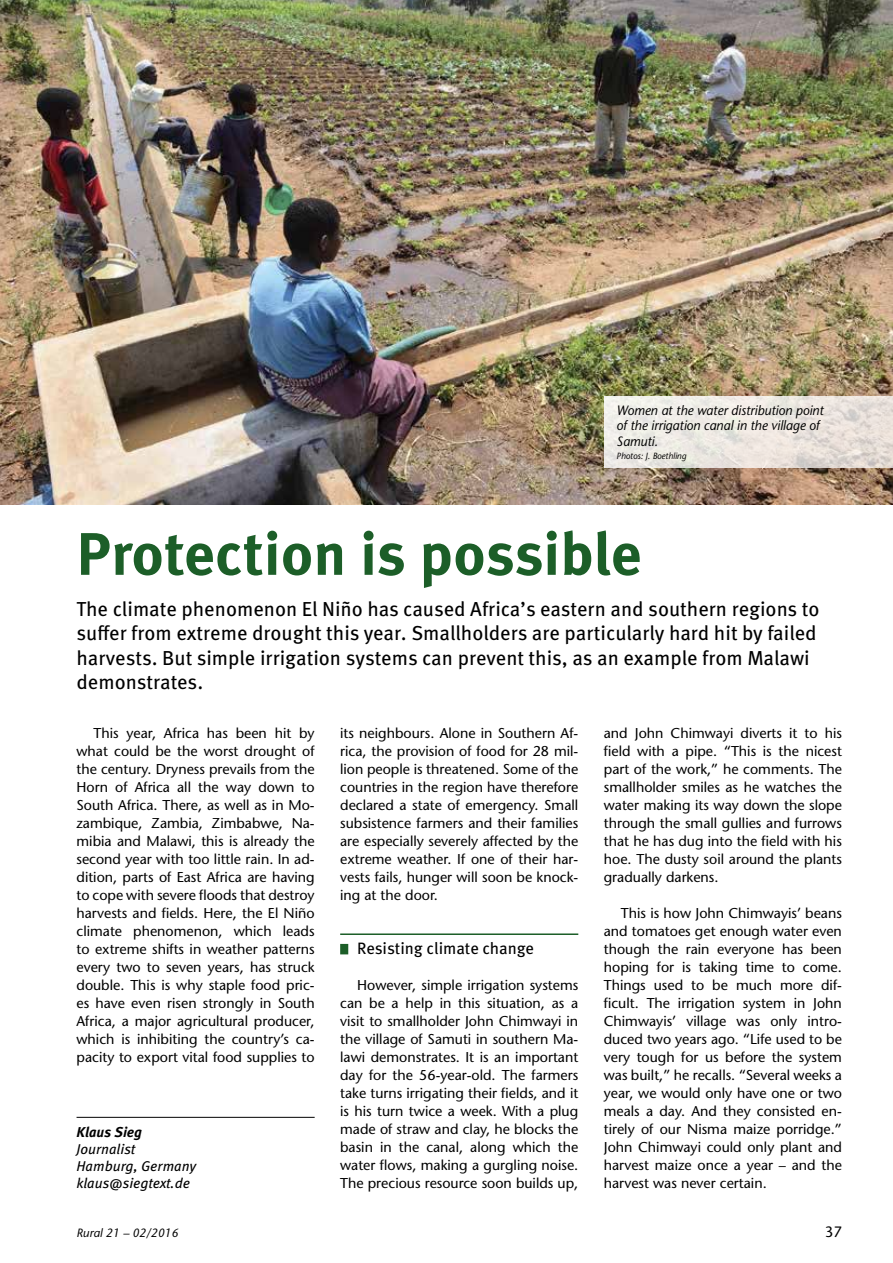
<style>
.page{position:relative;width:893px;height:1263px;background:#fff}
.page>*{position:absolute;margin:0;border:0;box-sizing:border-box;transform-origin:0 0}
.t1{font:700 60px "Meta Pro";color:#1c5e28}
.t2{font:20.25px/24.3px "Meta Pro";color:#000}
.t3{font:16.5px "Meta Pro";color:#000}
.t4{font:500 15px "Stone Sans Std";color:#000}
.t5{font:500 14.25px/18px "Stone Sans Std";color:#000;text-align:justify}
.t6{font:italic 14.25px/17.1px "Meta Pro";color:#000}
.t7{font:italic 700 14.25px "Meta Pro";letter-spacing:-.005em;color:#000}
.t8{font:italic 13.5px/15.8px "Stone Sans";color:#000;scale:.95 1}
.t9{font:italic 500 12px "Stone Sans Std";color:#000}
.t10{font:italic 9px "Stone Sans";color:#000;scale:.95 1}
</style>
<div class="page">
<hr style="left:340px;top:933px;width:238px;height:2px;background:#1c5e28">
<div style="left:340px;top:944px;width:8px;height:10px;background:#1c5e28"></div>
<hr style="left:77px;top:1117px;width:238px;height:1px;background:#000">
<img style="left:0;top:0;width:893px;height:504px">
<svg style="left:604px;top:396px;width:289px;height:71px;background:#eae5df"></svg>
<p class="t8" style="left:617px;top:402px;width:219px">Women at the water distribution point of the irrigation canal in the village of<br>Samuti.</p>
<p class="t10" style="left:617px;top:450px;width:75px">Photos: J. Boethling</p>
<h1 class="t1" style="left:77px;top:516px;width:566px">Protection is possible</h1>
<p class="t2" style="left:77px;top:598px;width:744px">The climate phenomenon El Niño has caused Africa’s eastern and southern regions to suffer from extreme drought this year. Smallholders are particularly hard hit by failed harvests. But simple irrigation systems can prevent this, as an example from Malawi demonstrates.</p>
<p class="t5" style="left:77px;top:724px;width:240px;text-indent:17px">This year, Africa has been hit by what could be the worst drought of the century. Dryness prevails from the Horn of Africa all the way down to South Africa. There, as well as in Mo&shy;zambique, Zambia, Zimbabwe, Na&shy;mibia and Malawi, this is already the second year with too little rain. In ad&shy;dition, parts of East Africa are having to cope with severe floods that destroy harvests and fields. Here, the El Niño climate phenomenon, which leads to extreme shifts in weather patterns every two to seven years, has struck double. This is why staple food pric&shy;es have even risen strongly in South Africa, a major agricultural producer, which is inhibiting the country’s ca&shy;pacity to export vital food supplies to</p>
<p class="t5" style="left:340px;top:724px;width:240px">its neighbours. Alone in Southern Af&shy;rica, the provision of food for 28 mil&shy;lion people is threatened. Some of the countries in the region have therefore declared a state of emergency. Small subsistence farmers and their families are especially severely affected by the extreme weather. If one of their har&shy;vests fails, hunger will soon be knock&shy;ing at the door.</p>
<p class="t5" style="left:604px;top:724px;width:240px">and John Chimwayi diverts it to his field with a pipe. “This is the nicest part of the work,” he comments. The smallholder smiles as he watches the water making its way down the slope through the small gullies and furrows that he has dug into the field with his hoe. The dusty soil around the plants gradually darkens.</p>
<p class="t5" style="left:604px;top:904px;width:240px;text-indent:17px">This is how John Chimwayis’ beans and tomatoes get enough water even though the rain everyone has been hoping for is taking time to come.<br>Things used to be much more dif&shy;ficult. The irrigation system in John Chimwayis’ village was only intro&shy;duced two years ago. “Life used to be very tough for us before the system was built,” he recalls. “Several weeks a year, we would only have one or two meals a day. And they consisted en&shy;tirely of our Nisma maize porridge.” John Chimwayi could only plant and harvest maize once a year – and the harvest was never certain.</p>
<p class="t3" style="left:357px;top:938px;width:178px">Resisting climate change</p>
<p class="t5" style="left:340px;top:976px;width:240px;text-indent:17px">However, simple irrigation systems can be a help in this situation, as a visit to smallholder John Chimwayi in the village of Samuti in southern Ma&shy;lawi demonstrates. It is an important day for the 56-year-old. The farmers take turns irrigating their fields, and it is his turn twice a week. With a plug made of straw and clay, he blocks the basin in the canal, along which the water flows, making a gurgling noise.<br>The precious resource soon builds up,</p>
<p class="t7" style="left:77px;top:1123px;width:67px">Klaus Sieg</p>
<p class="t6" style="left:77px;top:1141px;width:121px">Journalist<br>Hamburg, Germany klaus@siegtext.de</p>
<p class="t9" style="left:77px;top:1226px;width:103px">Rural 21 – 02/2016</p>
<p class="t4" style="left:825px;top:1223px;width:19px">37</p>
</div>
